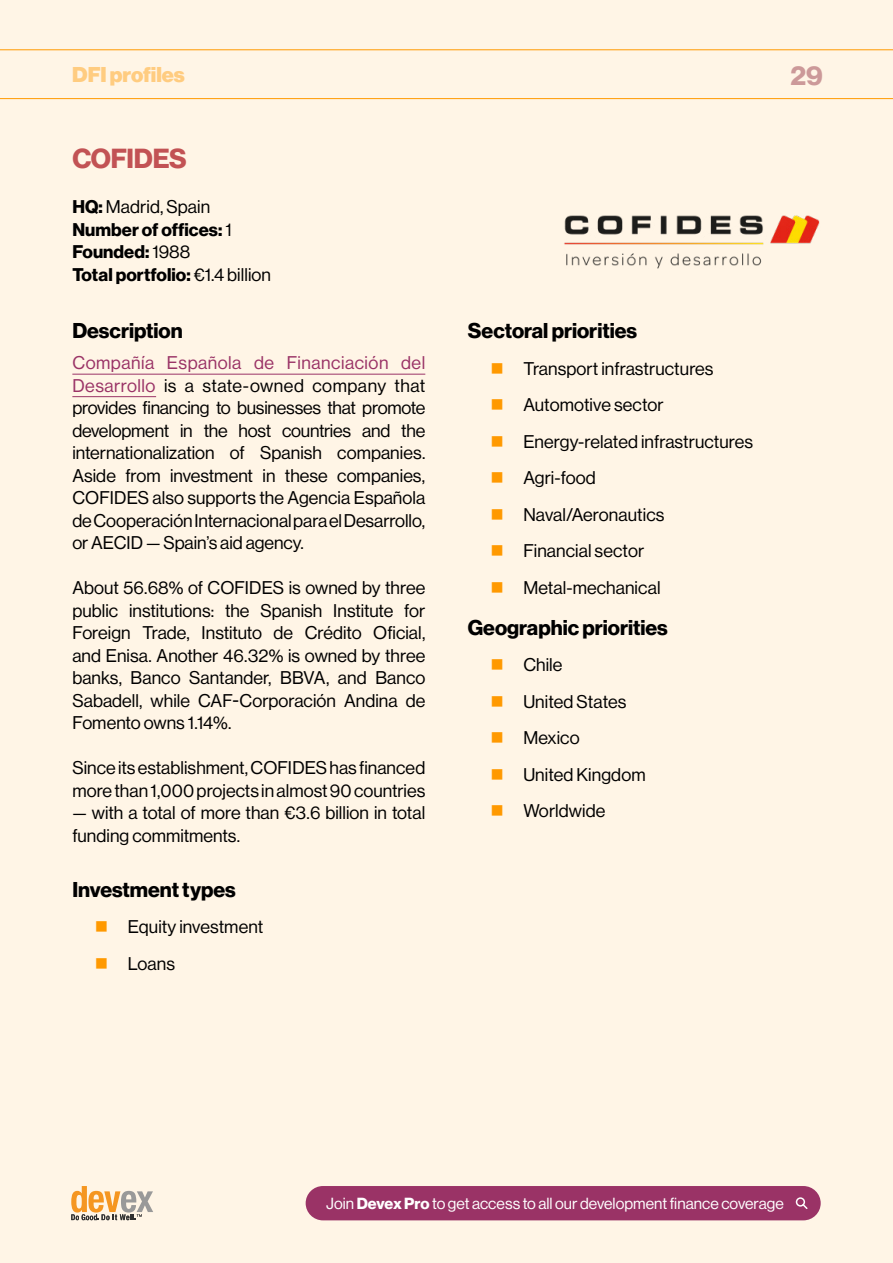
<style>
.page{position:relative;width:893px;height:1263px;background:#fff5e6}
.page>*{position:absolute;margin:0;border:0;box-sizing:border-box;transform-origin:0 0}
.t1{font:700 27px "Neue Haas Display";letter-spacing:-.01em;color:#c25254}
.t2{font:700 27px "Neue Haas Display";color:#c99}
.H4{font:700 21px "Neue Haas Display";color:#000}
.Left{font:21px "N Haas Grotesk DS Pro 95 Blk";color:#ffcc80}
.body_text{font:18px/22.5px "Neue Haas Display";color:#000;text-align:justify}
.Bullet_L1{font:18px "Neue Haas Display";letter-spacing:.005em;color:#000}
.body_text-2{font:700 18px "Neue Haas Display";letter-spacing:.005em;color:#000}
.t3{font:15.75px "Neue Haas Display";letter-spacing:.005em;color:#fff}
.s1{font-weight:700}
.s2{font-weight:400}
.s3{color:#9a3366}
</style>
<div class="page">
<hr style="left:0;top:49px;width:893px;height:1px;background:#f90">
<hr style="left:0;top:98px;width:893px;height:1px;background:#f90">
<svg style="left:71px;top:1186px;width:82px;height:34px"></svg>
<div style="left:306px;top:1186px;width:515px;height:34px;background:#9a3366;border-radius:17px"></div>
<svg style="left:796px;top:1197px;width:12px;height:12px"></svg>
<hr style="left:72px;top:374px;width:353px;height:1px;background:#9a3366">
<hr style="left:72px;top:396px;width:84px;height:1px;background:#9a3366">
<img style="left:564px;top:215px;width:256px;height:54px">
<p class="Left" style="left:72px;top:63px;width:114px">DFI profiles</p>
<h2 class="t1" style="left:72px;top:143px;width:116px">COFIDES</h2>
<p class="body_text" style="left:72px;top:196px;width:139px"><span class="s1">HQ:</span> Madrid, Spain</p>
<p class="body_text-2" style="left:72px;top:219px;width:161px">Number of offices: <span class="s2">1</span></p>
<p class="body_text-2" style="left:72px;top:241px;width:120px">Founded: <span class="s2">1988</span></p>
<p class="body_text-2" style="left:72px;top:264px;width:200px">Total portfolio: <span class="s2">€1.4 billion</span></p>
<p class="H4" style="left:72px;top:319px;width:112px">Description</p>
<p class="body_text" style="left:72px;top:352px;width:354px"><span class="s3">Compañía Española de Financiación del Desarrollo</span> is a state-owned company that provides financing to businesses that promote development in the host countries and the internationalization of Spanish companies.<br>Aside from investment in these companies, COFIDES also supports the Agencia Española de Cooperación Internacional para el Desarrollo, or AECID — Spain’s aid agency.</p>
<p class="body_text" style="left:72px;top:577px;width:354px">About 56.68% of COFIDES is owned by three public institutions: the Spanish Institute for Foreign Trade, Instituto de Crédito Oficial, and Enisa. Another 46.32% is owned by three banks, Banco Santander, BBVA, and Banco Sabadell, while CAF-Corporación Andina de Fomento owns 1.14%.</p>
<p class="body_text" style="left:72px;top:757px;width:354px">Since its establishment, COFIDES has financed more than 1,000 projects in almost 90 countries</p>
<p class="body_text" style="left:72px;top:802px;width:354px">— with a total of more than €3.6 billion in total funding commitments.</p>
<p class="H4" style="left:72px;top:877px;width:165px">Investment types</p>
<p class="Bullet_L1" style="left:128px;top:917px;width:137px">Equity investment</p>
<p class="Bullet_L1" style="left:128px;top:953px;width:49px">Loans</p>
<h1 class="t2" style="left:791px;top:60px;width:34px">29</h1>
<p class="H4" style="left:468px;top:319px;width:171px">Sectoral priorities</p>
<p class="Bullet_L1" style="left:523px;top:358px;width:192px">Transport infrastructures</p>
<p class="Bullet_L1" style="left:523px;top:395px;width:142px">Automotive sector</p>
<p class="Bullet_L1" style="left:523px;top:431px;width:231px">Energy-related infrastructures</p>
<p class="Bullet_L1" style="left:523px;top:468px;width:74px">Agri-food</p>
<p class="Bullet_L1" style="left:523px;top:504px;width:143px">Naval/Aeronautics</p>
<p class="Bullet_L1" style="left:523px;top:541px;width:122px">Financial sector</p>
<p class="Bullet_L1" style="left:523px;top:577px;width:139px">Metal-mechanical</p>
<p class="H4" style="left:468px;top:615px;width:202px">Geographic priorities</p>
<p class="Bullet_L1" style="left:523px;top:655px;width:41px">Chile</p>
<p class="Bullet_L1" style="left:523px;top:691px;width:105px">United States</p>
<p class="Bullet_L1" style="left:523px;top:728px;width:58px">Mexico</p>
<p class="Bullet_L1" style="left:523px;top:764px;width:124px">United Kingdom</p>
<p class="Bullet_L1" style="left:523px;top:801px;width:84px">Worldwide</p>
<p class="t3" style="left:326px;top:1194px;width:459px">Join <span class="s1">Devex Pro</span> to get access to all our development finance coverage</p>
</div>
